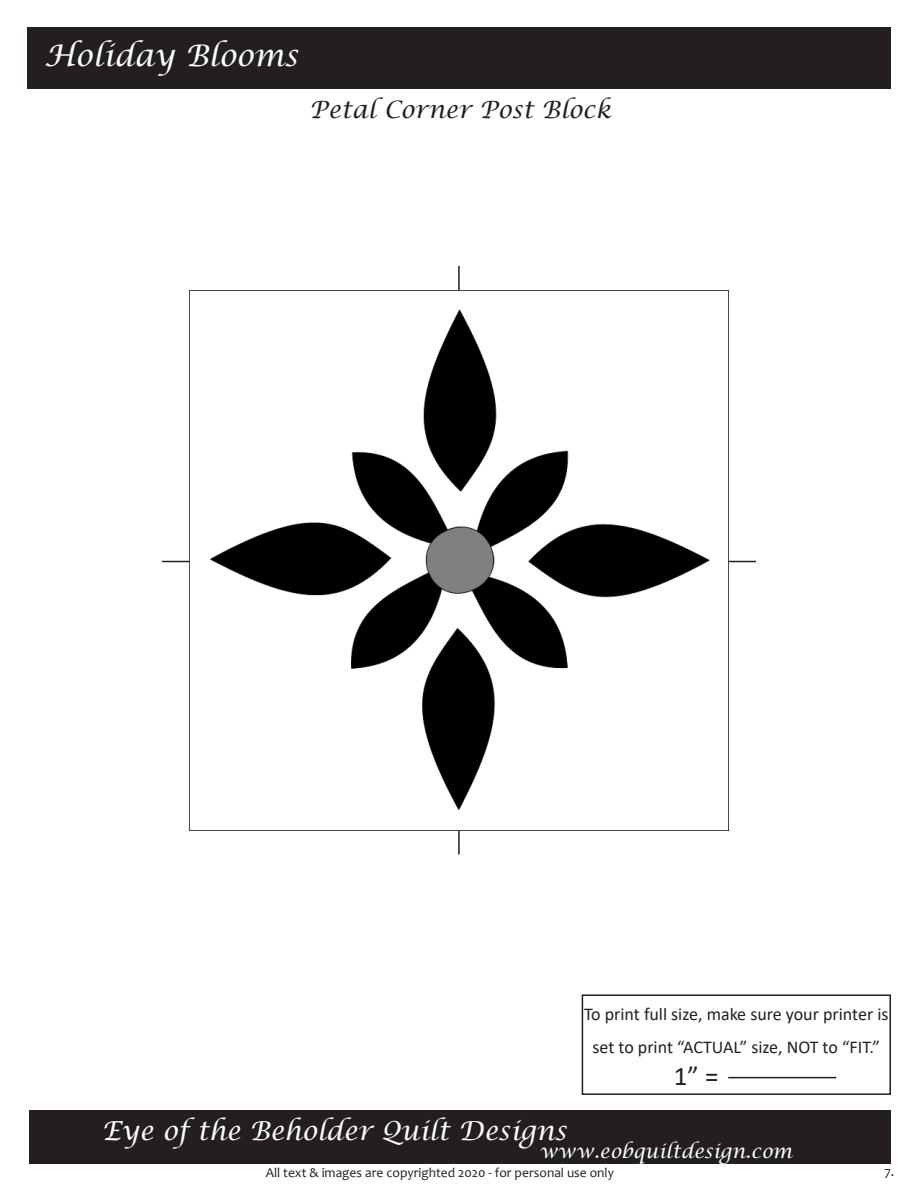
<style>
.page{position:relative;width:918px;height:1188px;background:#fff}
.page>*{position:absolute;margin:0;border:0;box-sizing:border-box;transform-origin:0 0}
.t1{font:italic 30px "Lucida Calligraphy";color:#fff}
.t2{font:27px "Calibri";color:#231f20}
.t3{font:italic 26.25px "Lucida Calligraphy";color:#fff}
.t4{font:italic 24px "Lucida Calligraphy";color:#231f20}
.t5{font:italic 19.2px "Lucida Calligraphy";color:#fff}
.t6{font:18px/32.4px "Calibri";color:#231f20;text-align:center}
.t7{font:13.5px "Candara";color:#231f20}
</style>
<div class="page">
<div style="left:27px;top:27px;width:864px;height:62px;background:#231f20"></div>
<div style="left:29px;top:1110px;width:862px;height:54px;background:#231f20"></div>
<hr style="left:728px;top:1077px;width:108px;height:1px;background:#231f20">
<div style="left:582px;top:995px;width:309px;height:100px;border:2px solid #231f20"></div>
<svg style="left:162px;top:561px;width:27px;height:1px"></svg>
<svg style="left:729px;top:561px;width:27px;height:1px"></svg>
<hr style="left:458px;top:827px;width:2px;height:27px;background:#231f20">
<hr style="left:458px;top:266px;width:2px;height:27px;background:#231f20">
<img style="left:189px;top:291px;width:540px;height:540px">
<p class="t1" style="left:44px;top:38px;width:255px">Holiday Blooms</p>
<p class="t4" style="left:310px;top:95px;width:303px">Petal Corner Post Block</p>
<p class="t6" style="left:584px;top:998px;width:306px">To print full size, make sure your printer is set to print “ACTUAL” size, NOT to “FIT.”</p>
<p class="t2" style="left:674px;top:1058px;width:46px">1” =</p>
<p class="t3" style="left:102px;top:1114px;width:466px">Eye of the Beholder Quilt Designs</p>
<p class="t5" style="left:540px;top:1139px;width:254px">www.eobquiltdesign.com</p>
<p class="t7" style="left:266px;top:1164px;width:350px">All text &amp; images are copyrighted 2020 - for personal use only</p>
<p class="t7" style="left:885px;top:1163px;width:11px">7.</p>
</div>
